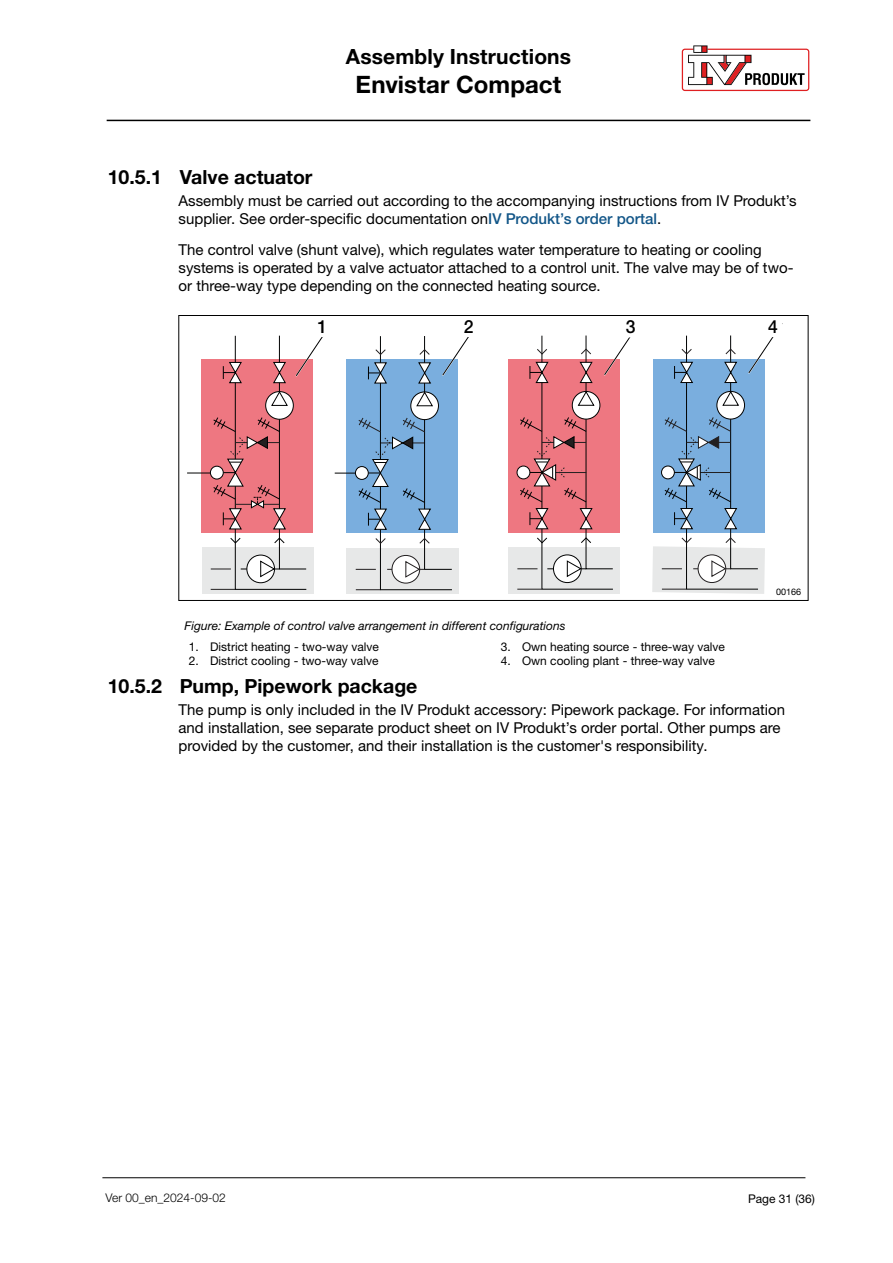
<style>
.page{position:relative;width:893px;height:1263px;background:#fff}
.page>*{position:absolute;margin:0;border:0;box-sizing:border-box;transform-origin:0 0}
.t1{font:700 24px "Helvetica Neue LTW1 G";letter-spacing:.005em;color:#000}
.t2{font:700 21px "Helvetica Neue LTW1 G";letter-spacing:.005em;color:#000}
.t3{font:700 19.5px "Helvetica Neue LTW1 G";color:#000}
.t4{font:500 18.15px "Helvetica Neue LTW1 G";color:#000}
.t5{font:15px/18px "Helvetica Neue LTW1 G";color:#000}
.t6{font:12px "Helvetica Neue LTW1 G";color:#000}
.t7{font:italic 12px "Helvetica Neue LTW1 G";color:#000}
.t8{font:300 12px "Helvetica Neue LTW1 G";color:#000}
.t9{font:9px "Helvetica Neue LTW1 G";color:#000}
.s1{font-weight:500;color:#125688}
</style>
<div class="page">
<svg style="left:682px;top:45px;width:127px;height:46px"></svg>
<hr style="left:102px;top:1177px;width:703px;height:1px;background:#000">
<hr style="left:107px;top:120px;width:703px;height:1px;background:#000">
<div style="left:179px;top:315px;width:629px;height:286px;border:1px solid #000"></div>
<div style="left:202px;top:547px;width:111px;height:46px;background:#e7e8e8"></div>
<div style="left:508px;top:547px;width:112px;height:46px;background:#e7e8e8"></div>
<div style="left:508px;top:359px;width:112px;height:174px;background:#ee7781"></div>
<svg style="left:346px;top:590px;width:112px;height:3px"></svg>
<div style="left:312px;top:316px;width:20px;height:21px;background:#fff;border-radius:50%"></div>
<svg style="left:517px;top:335px;width:114px;height:255px"></svg>
<div style="left:620px;top:317px;width:20px;height:20px;background:#fff;border-radius:50%"></div>
<svg style="left:187px;top:335px;width:282px;height:255px"></svg>
<div style="left:458px;top:316px;width:20px;height:21px;background:#fff;border-radius:50%"></div>
<svg style="left:652px;top:335px;width:122px;height:259px"></svg>
<div style="left:762px;top:316px;width:20px;height:21px;background:#fff;border-radius:50%"></div>
<h2 class="t2" style="left:346px;top:44px;width:227px">Assembly Instructions</h2>
<h1 class="t1" style="left:356px;top:69px;width:207px">Envistar Compact</h1>
<h3 class="t3" style="left:108px;top:165px;width:206px">10.5.1 Valve actuator</h3>
<p class="t5" style="left:179px;top:192px;width:620px">Assembly must be carried out according to the accompanying instructions from IV Produkt’s supplier. See order-specific documentation on<span class="s1">IV Produkt’s order portal</span>.</p>
<p class="t5" style="left:179px;top:241px;width:616px">The control valve (shunt valve), which regulates water temperature to heating or cooling systems is operated by a valve actuator attached to a control unit. The valve may be of two&shy;or three-way type depending on the connected heating source.</p>
<p class="t4" style="left:317px;top:315px;width:11px">1</p>
<p class="t4" style="left:464px;top:315px;width:11px">2</p>
<p class="t4" style="left:626px;top:316px;width:11px">3</p>
<p class="t4" style="left:768px;top:315px;width:11px">4</p>
<p class="t7" style="left:185px;top:618px;width:382px">Figure: Example of control valve arrangement in different configurations</p>
<p class="t6" style="left:189px;top:639px;width:192px">1. District heating - two-way valve</p>
<p class="t6" style="left:189px;top:653px;width:191px">2. District cooling - two-way valve</p>
<p class="t6" style="left:501px;top:639px;width:226px">3. Own heating source - three-way valve</p>
<p class="t6" style="left:501px;top:653px;width:216px">4. Own cooling plant - three-way valve</p>
<p class="t9" style="left:776px;top:587px;width:27px">00166</p>
<h3 class="t3" style="left:108px;top:674px;width:311px">10.5.2 Pump, Pipework package</h3>
<p class="t5" style="left:179px;top:700px;width:608px">The pump is only included in the IV Produkt accessory: Pipework package. For information and installation, see separate product sheet on IV Produkt’s order portal. Other pumps are provided by the customer, and their installation is the customer's responsibility.</p>
<p class="t8" style="left:106px;top:1190px;width:122px">Ver 00_en_2024-09-02</p>
<p class="t6" style="left:748px;top:1192px;width:68px">Page 31 (36)</p>
</div>
